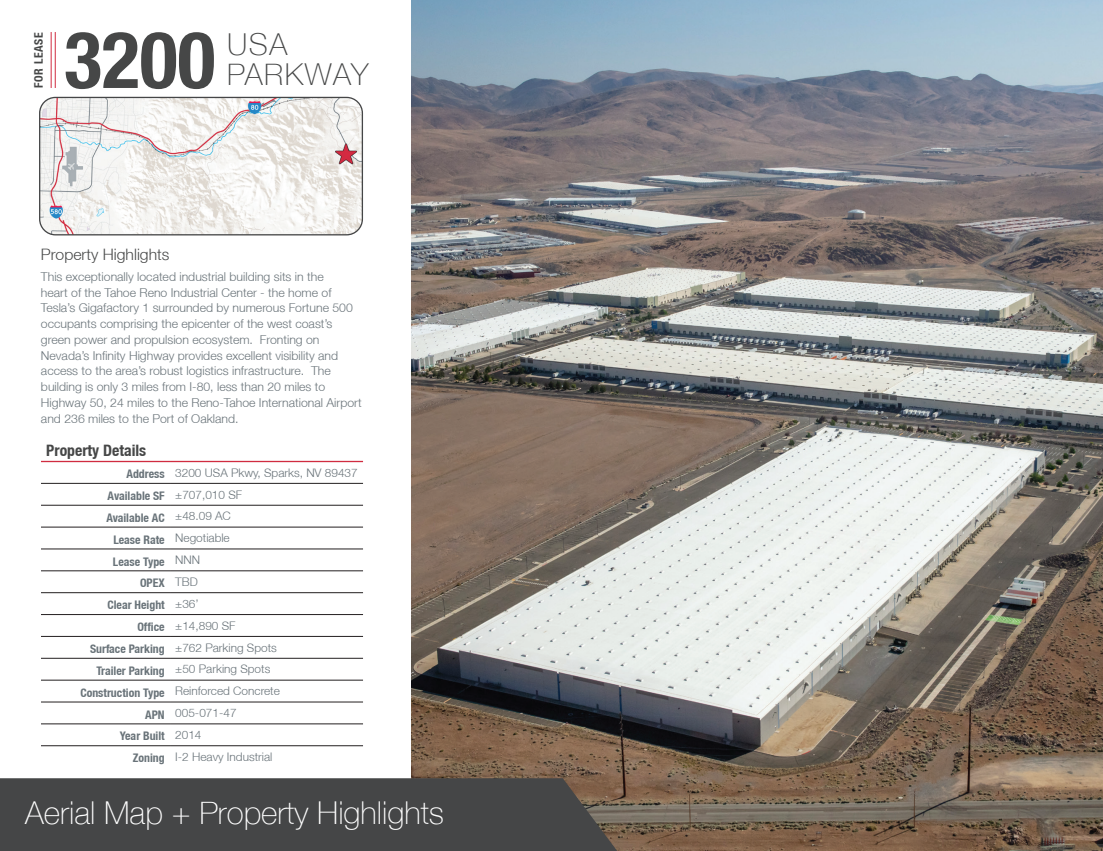
<style>
.page{position:relative;width:1103px;height:851px;background:#fff}
.page>*{position:absolute;margin:0;border:0;box-sizing:border-box;transform-origin:0 0}
.t1{font:700 condensed 78.75px "Helvetica Neue LT";color:#464747}
.t2{font:100 31.5px "Helvetica Neue LT";color:#fff}
.t3{font:100 30.1px/30.1px "Helvetica Neue LT";letter-spacing:.05em;color:#464747}
.t4{font:300 15.75px "Helvetica Neue LT";color:#464747}
.t5{font:700 condensed 15.75px "Helvetica Neue LT";color:#464747}
.t6{font:300 12.25px/15.8px "Helvetica Neue LT";color:#697379}
.t7{font:300 11.9px/23.3px "Helvetica Neue LT";color:#697379}
.t8{font:700 condensed 11.9px/21.9px "Helvetica Neue LT";color:#697379;text-align:center}
.t9{font:700 condensed 11.9px "Helvetica Neue LT";letter-spacing:.05em;color:#464747}
.s1{font-weight:700;font-stretch:condensed}
.s2{font-weight:300;font-stretch:normal}
</style>
<div class="page">
<img style="left:411px;top:0;width:691px;height:850px">
<img style="left:40px;top:97px;width:322px;height:138px">
<div style="left:39px;top:97px;width:324px;height:138px;border:1px solid #454647;border-radius:16px"></div>
<hr style="left:41px;top:461px;width:129px;height:1px;background:#d02c40">
<hr style="left:170px;top:461px;width:193px;height:1px;background:#d02c40">
<hr style="left:41px;top:483px;width:129px;height:1px;background:#231f20">
<hr style="left:170px;top:483px;width:193px;height:1px;background:#231f20">
<hr style="left:41px;top:505px;width:129px;height:1px;background:#231f20">
<hr style="left:170px;top:505px;width:193px;height:1px;background:#231f20">
<hr style="left:41px;top:526px;width:129px;height:1px;background:#231f20">
<hr style="left:170px;top:526px;width:193px;height:1px;background:#231f20">
<hr style="left:41px;top:548px;width:129px;height:1px;background:#231f20">
<hr style="left:170px;top:548px;width:193px;height:1px;background:#231f20">
<hr style="left:41px;top:570px;width:129px;height:1px;background:#231f20">
<hr style="left:170px;top:570px;width:193px;height:1px;background:#231f20">
<hr style="left:41px;top:592px;width:129px;height:1px;background:#231f20">
<hr style="left:170px;top:592px;width:193px;height:1px;background:#231f20">
<hr style="left:41px;top:614px;width:129px;height:1px;background:#231f20">
<hr style="left:170px;top:614px;width:193px;height:1px;background:#231f20">
<hr style="left:41px;top:636px;width:129px;height:1px;background:#231f20">
<hr style="left:170px;top:636px;width:193px;height:1px;background:#231f20">
<hr style="left:41px;top:658px;width:129px;height:1px;background:#231f20">
<hr style="left:170px;top:658px;width:193px;height:1px;background:#231f20">
<hr style="left:41px;top:679px;width:129px;height:1px;background:#231f20">
<hr style="left:170px;top:679px;width:193px;height:1px;background:#231f20">
<hr style="left:41px;top:701px;width:129px;height:1px;background:#231f20">
<hr style="left:170px;top:701px;width:193px;height:1px;background:#231f20">
<hr style="left:41px;top:723px;width:129px;height:1px;background:#231f20">
<hr style="left:170px;top:723px;width:193px;height:1px;background:#231f20">
<hr style="left:41px;top:745px;width:129px;height:1px;background:#231f20">
<hr style="left:170px;top:745px;width:193px;height:1px;background:#231f20">
<svg style="left:0;top:778px;width:629px;height:72px;background:#484848"></svg>
<hr style="left:55px;top:32px;width:1px;height:56px;background:#d02c40">
<hr style="left:51px;top:32px;width:1px;height:56px;background:#d02c40">
<p class="t9" style="left:31px;top:88px;width:57px;rotate:-90deg">FOR LEASE</p>
<h1 class="t1" style="left:64px;top:12px;width:153px">3200</h1>
<h3 class="t3" style="left:227px;top:29px;width:143px">USA<br>PARKWAY</h3>
<p class="t4" style="left:41px;top:244px;width:130px">Property Highlights</p>
<p class="t6" style="left:41px;top:268px;width:322px">This exceptionally located industrial building sits in the<br>heart of the Tahoe Reno Industrial Center - the home of Tesla’s Gigafactory 1 surrounded by numerous Fortune 500 occupants comprising the epicenter of the west coast’s green power and propulsion ecosystem. Fronting on Nevada’s Infinity Highway provides excellent visibility and access to the area’s robust logistics infrastructure. The building is only 3 miles from I-80, less than 20 miles to Highway 50, 24 miles to the Reno-Tahoe International Airport and 236 miles to the Port of Oakland.</p>
<p class="t5" style="left:46px;top:441px;width:101px">Property Details</p>
<p class="t7" style="left:108px;top:460px;width:252px;text-indent:19px"><span class="s1">Address</span> 3200 USA Pkwy, Sparks, NV 89437<br><span class="s1">Available SF</span> ±707,010 SF</p>
<p class="t8" style="left:106px;top:507px;width:126px;line-height:20.5px">Available AC <span class="s2">±48.09 AC<br></span>Lease Rate <span class="s2">Negotiable</span></p>
<p class="t8" style="left:107px;top:550px;width:94px;text-align:right">Lease Type <span class="s2">NNN<br></span>OPEX <span class="s2">TBD<br></span>Clear Height <span class="s2">±36’</span></p>
<p class="t7" style="left:137px;top:613px;width:100px"><span class="s1">Office</span> ±14,890 SF</p>
<p class="t7" style="left:90px;top:635px;width:188px"><span class="s1">Surface Parking</span> ±762 Parking Spots</p>
<p class="t7" style="left:96px;top:657px;width:175px"><span class="s1">Trailer Parking</span> ±50 Parking Spots</p>
<p class="t7" style="left:80px;top:679px;width:201px"><span class="s1">Construction Type</span> Reinforced Concrete</p>
<p class="t7" style="left:145px;top:701px;width:93px"><span class="s1">APN</span> 005-071-47</p>
<p class="t7" style="left:133px;top:725px;width:141px;line-height:20.5px;text-indent:-13px"><span class="s1">Year Built</span> 2014<br><span class="s1">Zoning</span> I-2 Heavy Industrial</p>
<h2 class="t2" style="left:25px;top:795px;width:420px">Aerial Map + Property Highlights</h2>
</div>
